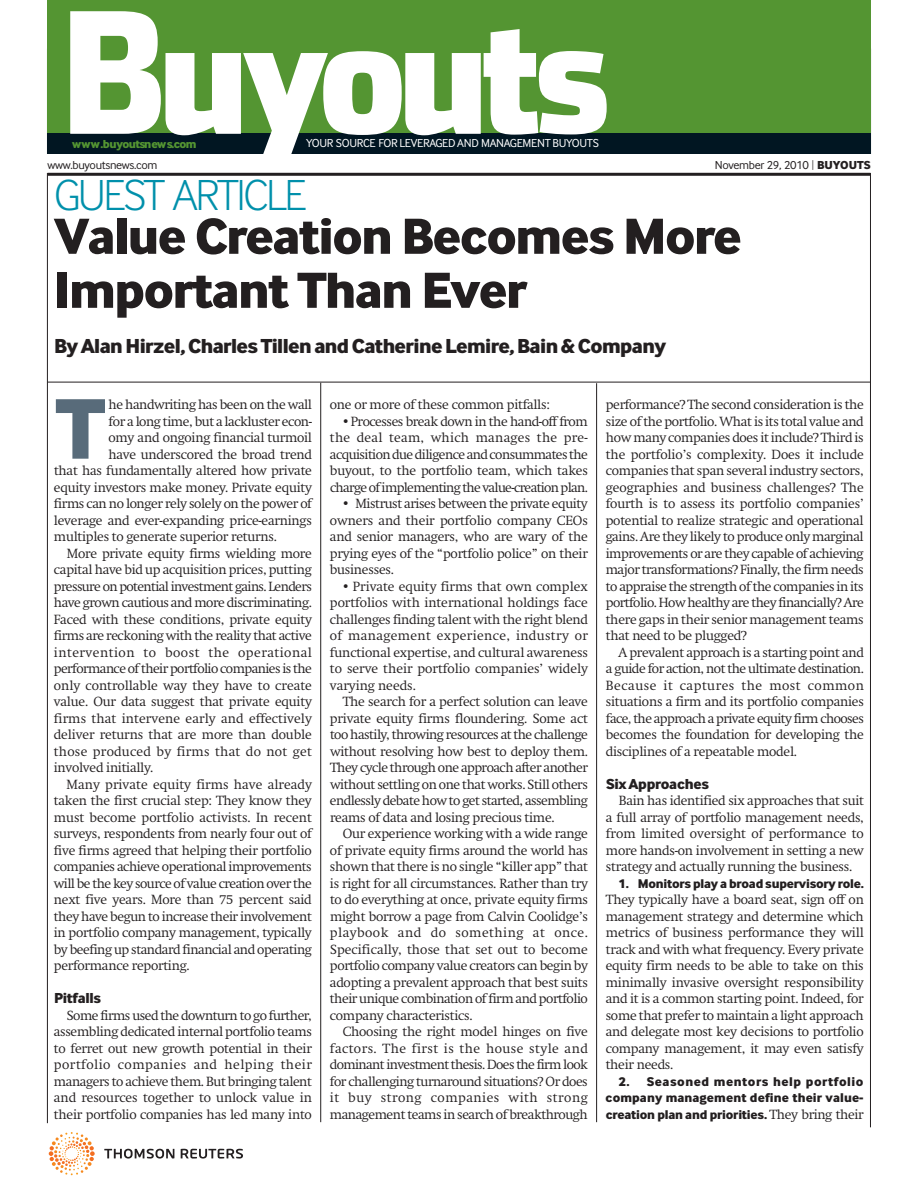
<style>
.page{position:relative;width:918px;height:1188px;background:#fff}
.page>*{position:absolute;margin:0;border:0;box-sizing:border-box;transform-origin:0 0}
.t1{font:900 88.95px "Thomson Inter Face";color:#586b7a}
.t2{font:900 52.5px/54px "Thomson Inter Face";letter-spacing:-.03em;color:#231f20}
.t3{font:300 45px "Thomson Inter Face";letter-spacing:-.04em;color:#0090ab}
.t4{font:900 21px "Thomson Inter Face";letter-spacing:-.03em;color:#231f20}
.t5{font:900 15px "Thomson Inter Face";letter-spacing:-.015em;color:#231f20}
.t6{font:300 13.2px/16.5px "Thomson Swift";letter-spacing:-.015em;color:#231f20;text-align:justify}
.t7{font:900 13.2px/16.5px "Thomson Inter Face";letter-spacing:-.015em;color:#231f20;text-align:justify}
.t8{font:300 13.2px "Thomson Swift";letter-spacing:-.04em;color:#231f20}
.t9{font:300 13.2px "Thomson Swift";letter-spacing:-.045em;color:#231f20}
.t10{font:300 13.2px "Thomson Swift";letter-spacing:.01em;color:#231f20}
.t11{font:300 13.2px "Thomson Swift";letter-spacing:.04em;color:#231f20}
.t12{font:300 13.2px "Thomson Swift";letter-spacing:.005em;color:#231f20}
.t13{font:300 13.2px "Thomson Swift";letter-spacing:.02em;color:#231f20}
.t14{font:12px "Thomson Inter Face";letter-spacing:-.025em;color:#231f20}
.t15{font:12px "Thomson Inter Face+KATXXK";letter-spacing:-.025em;color:#fff}
.t16{font:12px "Thomson Inter Face Black+MDTMZX";letter-spacing:-.045em;color:#549532}
.s1{font-weight:300}
.s2{font-weight:900}
.s3{font-family:"Thomson Swift";font-weight:300}
</style>
<div class="page">
<hr style="left:320px;top:383px;width:1px;height:739px;background:#231f20">
<hr style="left:596px;top:383px;width:1px;height:739px;background:#231f20">
<hr style="left:48px;top:382px;width:823px;height:1px;background:#231f20">
<hr style="left:48px;top:173px;width:822px;height:3px;background:#231f20">
<hr style="left:47px;top:173px;width:1px;height:950px;background:#231f20">
<hr style="left:870px;top:173px;width:1px;height:954px;background:#231f20">
<div style="left:47px;top:0;width:824px;height:134px;background:#549532"></div>
<div style="left:47px;top:134px;width:824px;height:19px;background:#011622"></div>
<svg style="left:70px;top:11px;width:537px;height:142px"></svg>
<svg style="left:104px;top:1149px;width:139px;height:10px"></svg>
<svg style="left:49px;top:1132px;width:46px;height:43px"></svg>
<p class="t16" style="left:72px;top:140px;width:126px">www.buyoutsnews.com</p>
<p class="t15" style="left:306px;top:139px;width:294px">YOUR SOURCE FOR LEVERAGED AND MANAGEMENT BUYOUTS</p>
<p class="t14" style="left:48px;top:161px;width:111px">www.buyoutsnews.com</p>
<p class="t14" style="left:715px;top:161px;width:157px">November 29, 2010 <span class="s1">|</span> <span class="s2">BUYOUTS</span></p>
<h3 class="t3" style="left:54px;top:180px;width:254px">GUEST ARTICLE</h3>
<h2 class="t2" style="left:54px;top:214px;width:689px">Value Creation Becomes More<br>Important Than Ever</h2>
<h3 class="t4" style="left:54px;top:339px;width:614px">By Alan Hirzel, Charles Tillen and Catherine Lemire, Bain &amp; Company</h3>
<h1 class="t1" style="left:56px;top:399px;width:51px">T</h1>
<p class="t6" style="left:109px;top:398px;width:205px">he handwriting has been on the wall</p>
<p class="t6" style="left:109px;top:414px;width:205px">for a long time, but a lackluster econ-</p>
<p class="t6" style="left:109px;top:431px;width:205px">omy and ongoing financial turmoil</p>
<p class="t6" style="left:109px;top:447px;width:205px">have underscored the broad trend</p>
<p class="t6" style="left:54px;top:464px;width:259px">that has fundamentally altered how private</p>
<p class="t6" style="left:54px;top:480px;width:259px">equity investors make money. Private equity</p>
<p class="t6" style="left:54px;top:497px;width:259px">firms can no longer rely solely on the power of</p>
<p class="t6" style="left:54px;top:513px;width:259px">leverage and ever-expanding price-earnings</p>
<p class="t6" style="left:54px;top:530px;width:224px">multiples to generate superior returns.</p>
<p class="t6" style="left:67px;top:546px;width:247px">More private equity firms wielding more</p>
<p class="t6" style="left:54px;top:563px;width:259px">capital have bid up acquisition prices, putting</p>
<p class="t9" style="left:54px;top:581px;width:259px">pressure on potential investment gains. Lenders</p>
<p class="t6" style="left:54px;top:596px;width:260px">have grown cautious and more discriminating.</p>
<p class="t6" style="left:54px;top:612px;width:259px">Faced with these conditions, private equity</p>
<p class="t6" style="left:54px;top:629px;width:259px">firms are reckoning with the reality that active</p>
<p class="t11" style="left:54px;top:647px;width:260px">intervention to boost the operational</p>
<p class="t8" style="left:54px;top:663px;width:259px">performance of their portfolio companies is the</p>
<p class="t6" style="left:54px;top:678px;width:259px">only controllable way they have to create</p>
<p class="t6" style="left:54px;top:695px;width:259px">value. Our data suggest that private equity</p>
<p class="t10" style="left:54px;top:713px;width:259px">firms that intervene early and effectively</p>
<p class="t6" style="left:54px;top:728px;width:259px">deliver returns that are more than double</p>
<p class="t13" style="left:54px;top:746px;width:260px">those produced by firms that do not get</p>
<p class="t6" style="left:54px;top:761px;width:101px">involved initially.</p>
<p class="t12" style="left:67px;top:779px;width:247px">Many private equity firms have already</p>
<p class="t6" style="left:54px;top:794px;width:259px">taken the first crucial step: They know they</p>
<p class="t6" style="left:54px;top:810px;width:259px">must become portfolio activists. In recent</p>
<p class="t6" style="left:54px;top:827px;width:259px">surveys, respondents from nearly four out of</p>
<p class="t6" style="left:54px;top:843px;width:259px">five firms agreed that helping their portfolio</p>
<p class="t6" style="left:54px;top:860px;width:259px">companies achieve operational improvements</p>
<p class="t8" style="left:54px;top:878px;width:259px">will be the key source of value creation over the</p>
<p class="t6" style="left:54px;top:893px;width:259px">next five years. More than 75 percent said</p>
<p class="t6" style="left:54px;top:909px;width:259px">they have begun to increase their involvement</p>
<p class="t6" style="left:54px;top:925px;width:259px">in portfolio company management, typically</p>
<p class="t6" style="left:54px;top:942px;width:259px">by beefing up standard financial and operating</p>
<p class="t6" style="left:54px;top:958px;width:137px">performance reporting.</p>
<p class="t5" style="left:54px;top:993px;width:49px">Pitfalls</p>
<p class="t6" style="left:54px;top:1008px;width:260px;text-indent:13px">Some firms used the downturn to go further, assembling dedicated internal portfolio teams to ferret out new growth potential in their portfolio companies and helping their managers to achieve them. But bringing talent and resources together to unlock value in their portfolio companies has led many into</p>
<p class="t6" style="left:330px;top:398px;width:222px">one or more of these common pitfalls:</p>
<p class="t6" style="left:330px;top:414px;width:260px;text-indent:13px">• Processes break down in the hand-off from the deal team, which manages the pre&shy;acquisition due diligence and consummates the buyout, to the portfolio team, which takes charge of implementing the value-creation plan.</p>
<p class="t6" style="left:330px;top:497px;width:259px;text-indent:13px">• Mistrust arises between the private equity owners and their portfolio company CEOs and senior managers, who are wary of the prying eyes of the “portfolio police” on their businesses.</p>
<p class="t6" style="left:330px;top:579px;width:260px;text-indent:13px">• Private equity firms that own complex portfolios with international holdings face challenges finding talent with the right blend of management experience, industry or functional expertise, and cultural awareness to serve their portfolio companies’ widely varying needs.</p>
<p class="t6" style="left:330px;top:695px;width:260px;text-indent:13px">The search for a perfect solution can leave private equity firms floundering. Some act too hastily, throwing resources at the challenge without resolving how best to deploy them.<br>They cycle through one approach after another without settling on one that works. Still others endlessly debate how to get started, assembling reams of data and losing precious time.</p>
<p class="t6" style="left:330px;top:827px;width:260px;text-indent:13px">Our experience working with a wide range of private equity firms around the world has shown that there is no single “killer app” that is right for all circumstances. Rather than try to do everything at once, private equity firms might borrow a page from Calvin Coolidge’s playbook and do something at once.<br>Specifically, those that set out to become portfolio company value creators can begin by adopting a prevalent approach that best suits their unique combination of firm and portfolio company characteristics.</p>
<p class="t6" style="left:330px;top:1024px;width:260px;text-indent:13px">Choosing the right model hinges on five factors. The first is the house style and dominant investment thesis. Does the firm look for challenging turnaround situations? Or does it buy strong companies with strong management teams in search of breakthrough</p>
<p class="t6" style="left:606px;top:397px;width:260px">performance? The second consideration is the size of the portfolio. What is its total value and how many companies does it include? Third is the portfolio’s complexity. Does it include companies that span several industry sectors, geographies and business challenges? The fourth is to assess its portfolio companies’ potential to realize strategic and operational gains. Are they likely to produce only marginal improvements or are they capable of achieving major transformations? Finally, the firm needs to appraise the strength of the companies in its portfolio. How healthy are they financially? Are there gaps in their senior management teams that need to be plugged?</p>
<p class="t6" style="left:606px;top:645px;width:260px;text-indent:13px">A prevalent approach is a starting point and a guide for action, not the ultimate destination.<br>Because it captures the most common situations a firm and its portfolio companies face, the approach a private equity firm chooses becomes the foundation for developing the disciplines of a repeatable model.</p>
<p class="t5" style="left:606px;top:779px;width:105px">Six Approaches</p>
<p class="t6" style="left:606px;top:794px;width:260px;text-indent:13px">Bain has identified six approaches that suit a full array of portfolio management needs, from limited oversight of performance to more hands-on involvement in setting a new strategy and actually running the business.</p>
<p class="t7" style="left:619px;top:876px;width:247px">1. Monitors play a broad supervisory role.</p>
<p class="t6" style="left:606px;top:893px;width:260px">They typically have a board seat, sign off on management strategy and determine which metrics of business performance they will track and with what frequency. Every private equity firm needs to be able to take on this minimally invasive oversight responsibility and it is a common starting point. Indeed, for some that prefer to maintain a light approach and delegate most key decisions to portfolio company management, it may even satisfy their needs.</p>
<p class="t7" style="left:606px;top:1074px;width:260px;text-indent:13px">2. Seasoned mentors help portfolio company management define their value&shy;creation plan and priorities. <span class="s3">They bring their</span></p>
</div>
